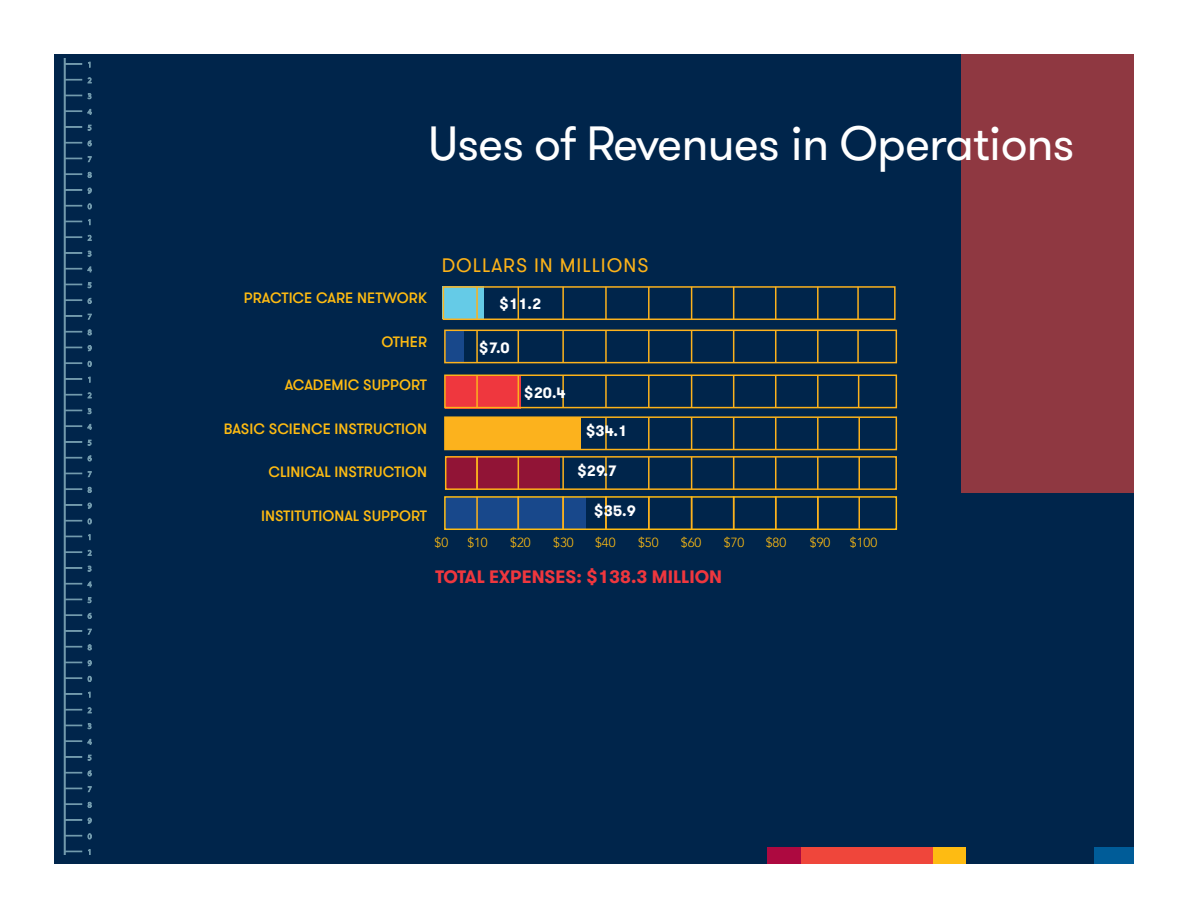
<style>
.page{position:relative;width:1188px;height:918px;background:#fff}
.page>*{position:absolute;margin:0;border:0;box-sizing:border-box;transform-origin:0 0}
.t1{font:48px "GT Walsheim";letter-spacing:-.02em;color:#fff}
.t2{font:19.5px "GT Walsheim";letter-spacing:.05em;color:#fcb219}
.t3{font:700 18px "GT Walsheim";color:#ef373e}
.t4{font:500 15px "GT Walsheim";color:#febb12}
.t5{font:700 15px "GT Walsheim";color:#fff}
.t6{font:300 13.2px "Avenir";color:#febb12}
</style>
<div class="page">
<div style="left:54px;top:54px;width:1080px;height:810px;background:#00254b"></div>
<div style="left:768px;top:848px;width:33px;height:16px;background:#ad0940"></div>
<div style="left:801px;top:848px;width:132px;height:16px;background:#ef463b"></div>
<div style="left:933px;top:848px;width:35px;height:16px;background:#febb12"></div>
<div style="left:967px;top:848px;width:128px;height:16px;background:#00254b"></div>
<div style="left:1095px;top:848px;width:39px;height:16px;background:#005c98"></div>
<div style="left:445px;top:456px;width:114px;height:33px;background:#911436"></div>
<div style="left:444px;top:497px;width:142px;height:32px;background:#18488b"></div>
<hr style="left:476px;top:497px;width:2px;height:32px;background:#fcb21d">
<hr style="left:476px;top:457px;width:2px;height:32px;background:#fcb21d">
<hr style="left:518px;top:457px;width:1px;height:32px;background:#fcb21d">
<hr style="left:562px;top:457px;width:2px;height:32px;background:#fcb21d">
<hr style="left:648px;top:457px;width:2px;height:32px;background:#fcb21d">
<hr style="left:691px;top:457px;width:1px;height:32px;background:#fcb21d">
<hr style="left:733px;top:457px;width:1px;height:32px;background:#fcb21d">
<hr style="left:775px;top:457px;width:1px;height:32px;background:#fcb21d">
<hr style="left:817px;top:457px;width:2px;height:32px;background:#fcb21d">
<hr style="left:605px;top:457px;width:2px;height:32px;background:#fcb21d">
<hr style="left:648px;top:417px;width:2px;height:33px;background:#fcb21d">
<hr style="left:691px;top:417px;width:1px;height:33px;background:#fcb21d">
<hr style="left:733px;top:417px;width:1px;height:33px;background:#fcb21d">
<hr style="left:775px;top:417px;width:1px;height:33px;background:#fcb21d">
<hr style="left:817px;top:417px;width:2px;height:33px;background:#fcb21d">
<hr style="left:605px;top:417px;width:2px;height:33px;background:#fcb21d">
<hr style="left:562px;top:375px;width:2px;height:33px;background:#fcb21d">
<hr style="left:648px;top:375px;width:2px;height:33px;background:#fcb21d">
<hr style="left:691px;top:375px;width:1px;height:33px;background:#fcb21d">
<hr style="left:733px;top:375px;width:1px;height:33px;background:#fcb21d">
<hr style="left:775px;top:375px;width:1px;height:33px;background:#fcb21d">
<hr style="left:817px;top:375px;width:2px;height:33px;background:#fcb21d">
<hr style="left:605px;top:375px;width:2px;height:33px;background:#fcb21d">
<hr style="left:476px;top:330px;width:2px;height:33px;background:#fcb21d">
<hr style="left:518px;top:330px;width:1px;height:33px;background:#fcb21d">
<hr style="left:518px;top:287px;width:1px;height:32px;background:#fcb21d">
<hr style="left:518px;top:496px;width:1px;height:33px;background:#fcb21d">
<hr style="left:562px;top:330px;width:2px;height:33px;background:#fcb21d">
<hr style="left:562px;top:287px;width:2px;height:32px;background:#fcb21d">
<hr style="left:562px;top:496px;width:2px;height:33px;background:#fcb21d">
<hr style="left:648px;top:330px;width:2px;height:33px;background:#fcb21d">
<hr style="left:648px;top:287px;width:2px;height:32px;background:#fcb21d">
<hr style="left:648px;top:496px;width:2px;height:33px;background:#fcb21d">
<hr style="left:691px;top:330px;width:1px;height:33px;background:#fcb21d">
<hr style="left:691px;top:287px;width:1px;height:32px;background:#fcb21d">
<hr style="left:691px;top:496px;width:1px;height:33px;background:#fcb21d">
<hr style="left:733px;top:330px;width:1px;height:33px;background:#fcb21d">
<hr style="left:733px;top:287px;width:1px;height:32px;background:#fcb21d">
<hr style="left:733px;top:496px;width:1px;height:33px;background:#fcb21d">
<hr style="left:775px;top:330px;width:1px;height:33px;background:#fcb21d">
<hr style="left:775px;top:287px;width:1px;height:32px;background:#fcb21d">
<hr style="left:775px;top:496px;width:1px;height:33px;background:#fcb21d">
<hr style="left:817px;top:330px;width:2px;height:33px;background:#fcb21d">
<hr style="left:817px;top:287px;width:2px;height:32px;background:#fcb21d">
<hr style="left:817px;top:496px;width:2px;height:33px;background:#fcb21d">
<hr style="left:605px;top:330px;width:2px;height:33px;background:#fcb21d">
<hr style="left:605px;top:287px;width:2px;height:32px;background:#fcb21d">
<hr style="left:605px;top:496px;width:2px;height:33px;background:#fcb21d">
<div style="left:445px;top:330px;width:19px;height:33px;background:#18488b"></div>
<div style="left:443px;top:287px;width:41px;height:32px;background:#65cbe7"></div>
<div style="left:445px;top:376px;width:75px;height:32px;background:#ef373e"></div>
<div style="left:445px;top:417px;width:135px;height:32px;background:#fcb21d"></div>
<hr style="left:858px;top:497px;width:2px;height:32px;background:#fcb21d">
<hr style="left:858px;top:457px;width:2px;height:32px;background:#fcb21d">
<hr style="left:858px;top:417px;width:2px;height:33px;background:#fcb21d">
<hr style="left:858px;top:375px;width:1px;height:33px;background:#fcb21d">
<hr style="left:857px;top:330px;width:2px;height:33px;background:#fcb21d">
<hr style="left:857px;top:287px;width:2px;height:32px;background:#fcb21d">
<div style="left:444px;top:496px;width:453px;height:34px;border:2px solid #febb12"></div>
<div style="left:445px;top:456px;width:452px;height:34px;border:2px solid #fcb219"></div>
<div style="left:444px;top:416px;width:453px;height:34px;border:2px solid #fcb219"></div>
<div style="left:444px;top:375px;width:453px;height:33px;border:2px solid #fcb219"></div>
<div style="left:444px;top:330px;width:453px;height:33px;border:2px solid #fcb21d"></div>
<div style="left:443px;top:286px;width:453px;height:34px;border:2px solid #fcb21d"></div>
<svg style="left:64px;top:58px;width:28px;height:797px"></svg>
<div style="left:961px;top:54px;width:173px;height:438px;background:#8f3841"></div>
<hr style="left:476px;top:375px;width:2px;height:33px;background:#fcb21d">
<hr style="left:476px;top:287px;width:2px;height:32px;background:#fcb21d">
<hr style="left:518px;top:375px;width:1px;height:33px;background:#fcb21d">
<h1 class="t1" style="left:428px;top:113px;width:648px">Uses of Revenues in Operations</h1>
<h2 class="t2" style="left:442px;top:253px;width:208px">DOLLARS IN MILLIONS</h2>
<p class="t4" style="left:244px;top:289px;width:185px">PRACTICE CARE NETWORK</p>
<p class="t4" style="left:381px;top:332px;width:47px">OTHER</p>
<p class="t4" style="left:285px;top:376px;width:144px">ACADEMIC SUPPORT</p>
<p class="t4" style="left:224px;top:419px;width:205px">BASIC SCIENCE INSTRUCTION</p>
<p class="t4" style="left:269px;top:463px;width:160px">CLINICAL INSTRUCTION</p>
<p class="t4" style="left:261px;top:506px;width:168px">INSTITUTIONAL SUPPORT</p>
<p class="t5" style="left:499px;top:294px;width:43px">$11.2</p>
<p class="t5" style="left:479px;top:338px;width:32px">$7.0</p>
<p class="t5" style="left:524px;top:383px;width:43px">$20.4</p>
<p class="t5" style="left:586px;top:421px;width:43px">$34.1</p>
<p class="t5" style="left:577px;top:461px;width:42px">$29.7</p>
<p class="t5" style="left:594px;top:501px;width:43px">$35.9</p>
<p class="t6" style="left:435px;top:535px;width:15px">$0</p>
<p class="t6" style="left:467px;top:535px;width:22px">$10</p>
<p class="t6" style="left:510px;top:535px;width:22px">$20</p>
<p class="t6" style="left:553px;top:535px;width:22px">$30</p>
<p class="t6" style="left:595px;top:535px;width:22px">$40</p>
<p class="t6" style="left:638px;top:535px;width:22px">$50</p>
<p class="t6" style="left:681px;top:535px;width:22px">$60</p>
<p class="t6" style="left:724px;top:535px;width:22px">$70</p>
<p class="t6" style="left:766px;top:535px;width:22px">$80</p>
<p class="t6" style="left:810px;top:535px;width:22px">$90</p>
<p class="t6" style="left:850px;top:535px;width:29px">$100</p>
<p class="t3" style="left:435px;top:565px;width:289px">TOTAL EXPENSES: $138.3 MILLION</p>
</div>
